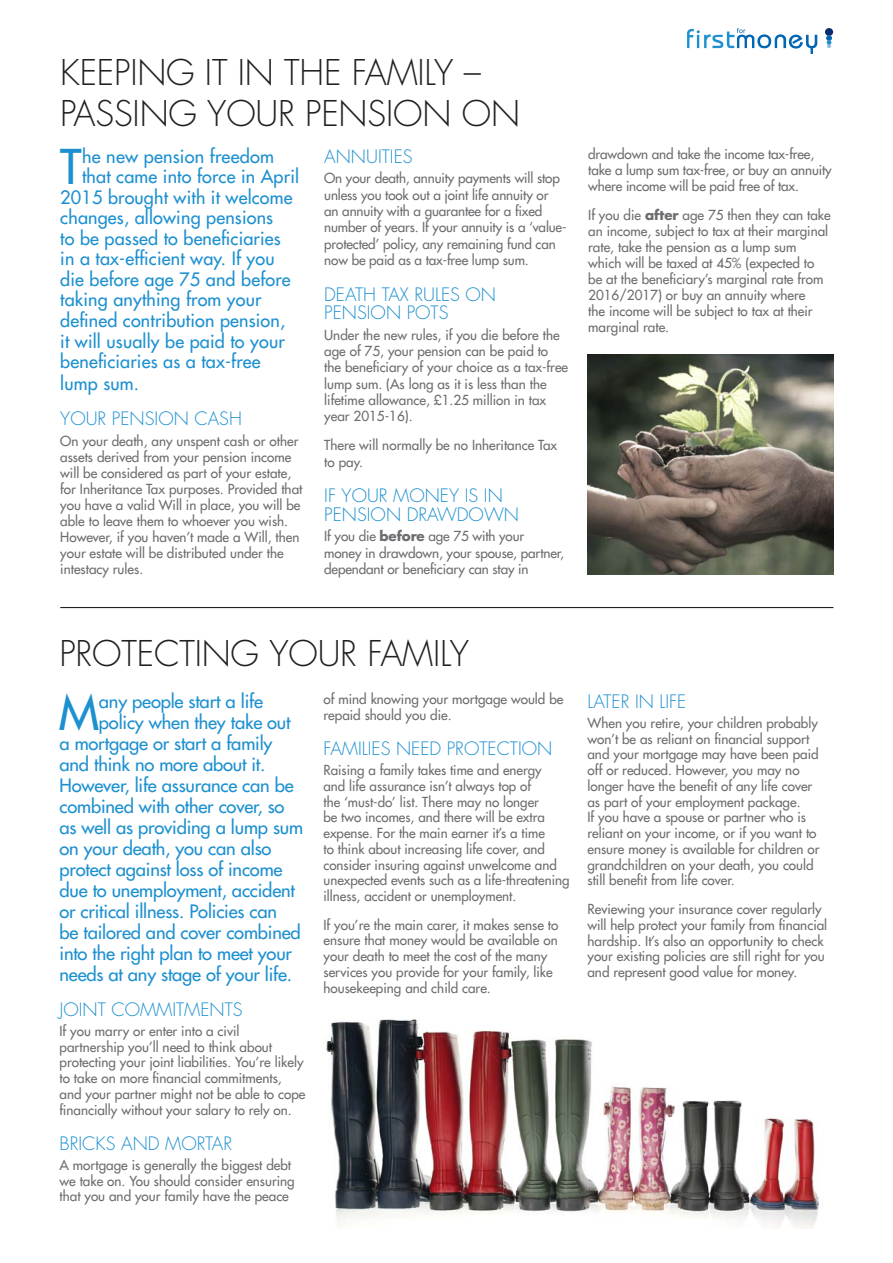
<style>
.page{position:relative;width:893px;height:1263px;background:#fff}
.page>*{position:absolute;margin:0;border:0;box-sizing:border-box;transform-origin:0 0}
.t1{font:46.65px "Futura LT";color:#1d90d0}
.t2{font:300 34.5px/41.4px "Futura LT";letter-spacing:-.005em;color:#231f20}
.t3{font:18px "Futura LT";letter-spacing:-.01em;color:#1d90d0}
.t4{font:18px "Futura LT";letter-spacing:.01em;color:#1d90d0}
.t5{font:300 18px/18.6px "Futura LT";color:#1d90d0}
.t6{font:13.5px/15.8px "Futura LT";color:#6c6d70}
.s1{font-weight:700}
</style>
<div class="page">
<svg style="left:687px;top:28px;width:130px;height:26px"></svg>
<svg style="left:825px;top:28px;width:8px;height:20px"></svg>
<hr style="left:60px;top:607px;width:773px;height:1px;background:#231f20">
<img style="left:587px;top:354px;width:246px;height:220px">
<img style="left:326px;top:1019px;width:493px;height:210px">
<h2 class="t2" style="left:60px;top:53px;width:461px">KEEPING IT IN THE FAMILY –<br>PASSING YOUR PENSION ON</h2>
<h1 class="t1" style="left:60px;top:137px;width:23px">T</h1>
<h3 class="t4" style="left:82px;top:145px;width:193px">he new pension freedom</h3>
<h3 class="t4" style="left:82px;top:165px;width:218px">that came into force in April</h3>
<h3 class="t4" style="left:60px;top:185px;width:234px">2015 brought with it welcome</h3>
<h3 class="t4" style="left:60px;top:206px;width:214px">changes, allowing pensions</h3>
<h3 class="t4" style="left:60px;top:226px;width:222px">to be passed to beneficiaries</h3>
<h3 class="t4" style="left:60px;top:247px;width:216px">in a tax-efficient way. If you</h3>
<h3 class="t4" style="left:60px;top:268px;width:232px">die before age 75 and before</h3>
<h3 class="t4" style="left:60px;top:288px;width:203px">taking anything from your</h3>
<h3 class="t4" style="left:60px;top:309px;width:227px">defined contribution pension,</h3>
<h3 class="t4" style="left:60px;top:329px;width:226px">it will usually be paid to your</h3>
<h3 class="t4" style="left:60px;top:350px;width:202px">beneficiaries as a tax-free</h3>
<h3 class="t3" style="left:60px;top:372px;width:80px">lump sum.</h3>
<h3 class="t5" style="left:60px;top:410px;width:183px">YOUR PENSION CASH</h3>
<p class="t6" style="left:60px;top:433px;width:244px">On your death, any unspent cash or other assets derived from your pension income will be considered as part of your estate, for Inheritance Tax purposes. Provided that you have a valid Will in place, you will be able to leave them to whoever you wish.<br>However, if you haven’t made a Will, then your estate will be distributed under the intestacy rules.</p>
<h3 class="t5" style="left:324px;top:148px;width:90px">ANNUITIES</h3>
<p class="t6" style="left:324px;top:170px;width:244px;line-height:16.4px">On your death, annuity payments will stop unless you took out a joint life annuity or<br>an annuity with a guarantee for a fixed number of years. If your annuity is a ‘value&shy;protected’ policy, any remaining fund can now be paid as a tax-free lump sum.</p>
<h3 class="t5" style="left:324px;top:285px;width:173px">DEATH TAX RULES ON<br>PENSION POTS</h3>
<p class="t6" style="left:324px;top:326px;width:245px;line-height:16.4px">Under the new rules, if you die before the age of 75, your pension can be paid to the beneficiary of your choice as a tax-free lump sum. (As long as it is less than the lifetime allowance, £1.25 million in tax year 2015-16).</p>
<p class="t6" style="left:324px;top:437px;width:234px;line-height:16.4px">There will normally be no Inheritance Tax to pay.</p>
<h3 class="t5" style="left:324px;top:487px;width:196px">IF YOUR MONEY IS IN<br>PENSION DRAWDOWN</h3>
<p class="t6" style="left:324px;top:528px;width:241px;line-height:16.4px">If you die <span class="s1">before</span> age 75 with your money in drawdown, your spouse, partner, dependant or beneficiary can stay in</p>
<p class="t6" style="left:588px;top:146px;width:245px">drawdown and take the income tax-free, take a lump sum tax-free, or buy an annuity where income will be paid free of tax.</p>
<p class="t6" style="left:588px;top:207px;width:244px">If you die <span class="s1">after</span> age 75 then they can take an income, subject to tax at their marginal rate, take the pension as a lump sum which will be taxed at 45% (expected to be at the beneficiary’s marginal rate from 2016/2017) or buy an annuity where<br>the income will be subject to tax at their marginal rate.</p>
<h2 class="t2" style="left:60px;top:634px;width:411px">PROTECTING YOUR FAMILY</h2>
<h1 class="t1" style="left:59px;top:682px;width:42px">M</h1>
<h3 class="t3" style="left:99px;top:689px;width:166px">any people start a life</h3>
<h3 class="t3" style="left:99px;top:710px;width:193px">policy when they take out</h3>
<h3 class="t3" style="left:60px;top:731px;width:214px">a mortgage or start a family</h3>
<h3 class="t3" style="left:60px;top:752px;width:207px">and think no more about it.</h3>
<h3 class="t3" style="left:60px;top:773px;width:236px">However, life assurance can be</h3>
<h3 class="t3" style="left:60px;top:794px;width:227px">combined with other cover, so</h3>
<h3 class="t3" style="left:60px;top:816px;width:245px">as well as providing a lump sum</h3>
<h3 class="t3" style="left:60px;top:837px;width:213px">on your death, you can also</h3>
<h3 class="t3" style="left:60px;top:858px;width:225px">protect against loss of income</h3>
<h3 class="t3" style="left:60px;top:879px;width:237px">due to unemployment, accident</h3>
<h3 class="t3" style="left:60px;top:900px;width:219px">or critical illness. Policies can</h3>
<h3 class="t3" style="left:60px;top:921px;width:243px">be tailored and cover combined</h3>
<h3 class="t3" style="left:60px;top:942px;width:234px">into the right plan to meet your</h3>
<h3 class="t3" style="left:60px;top:963px;width:234px">needs at any stage of your life.</h3>
<h3 class="t5" style="left:60px;top:1001px;width:185px">JOINT COMMITMENTS</h3>
<p class="t6" style="left:60px;top:1023px;width:247px">If you marry or enter into a civil partnership you’ll need to think about protecting your joint liabilities. You’re likely to take on more financial commitments, and your partner might not be able to cope financially without your salary to rely on.</p>
<h3 class="t5" style="left:60px;top:1134px;width:174px">BRICKS AND MORTAR</h3>
<p class="t6" style="left:60px;top:1157px;width:237px">A mortgage is generally the biggest debt we take on. You should consider ensuring that you and your family have the peace</p>
<p class="t6" style="left:323px;top:691px;width:241px">of mind knowing your mortgage would be repaid should you die.</p>
<h3 class="t5" style="left:323px;top:740px;width:230px">FAMILIES NEED PROTECTION</h3>
<p class="t6" style="left:323px;top:762px;width:247px">Raising a family takes time and energy<br>and life assurance isn’t always top of<br>the ‘must-do’ list. There may no longer<br>be two incomes, and there will be extra expense. For the main earner it’s a time<br>to think about increasing life cover, and consider insuring against unwelcome and unexpected events such as a life-threatening illness, accident or unemployment.</p>
<p class="t6" style="left:323px;top:917px;width:236px">If you’re the main carer, it makes sense to ensure that money would be available on your death to meet the cost of the many services you provide for your family, like housekeeping and child care.</p>
<h3 class="t5" style="left:587px;top:693px;width:100px">LATER IN LIFE</h3>
<p class="t6" style="left:587px;top:715px;width:234px">When you retire, your children probably won’t be as reliant on financial support and your mortgage may have been paid off or reduced. However, you may no longer have the benefit of any life cover as part of your employment package.<br>If you have a spouse or partner who is reliant on your income, or if you want to ensure money is available for children or grandchildren on your death, you could still benefit from life cover.</p>
<p class="t6" style="left:587px;top:901px;width:241px">Reviewing your insurance cover regularly will help protect your family from financial hardship. It’s also an opportunity to check your existing policies are still right for you and represent good value for money.</p>
</div>
